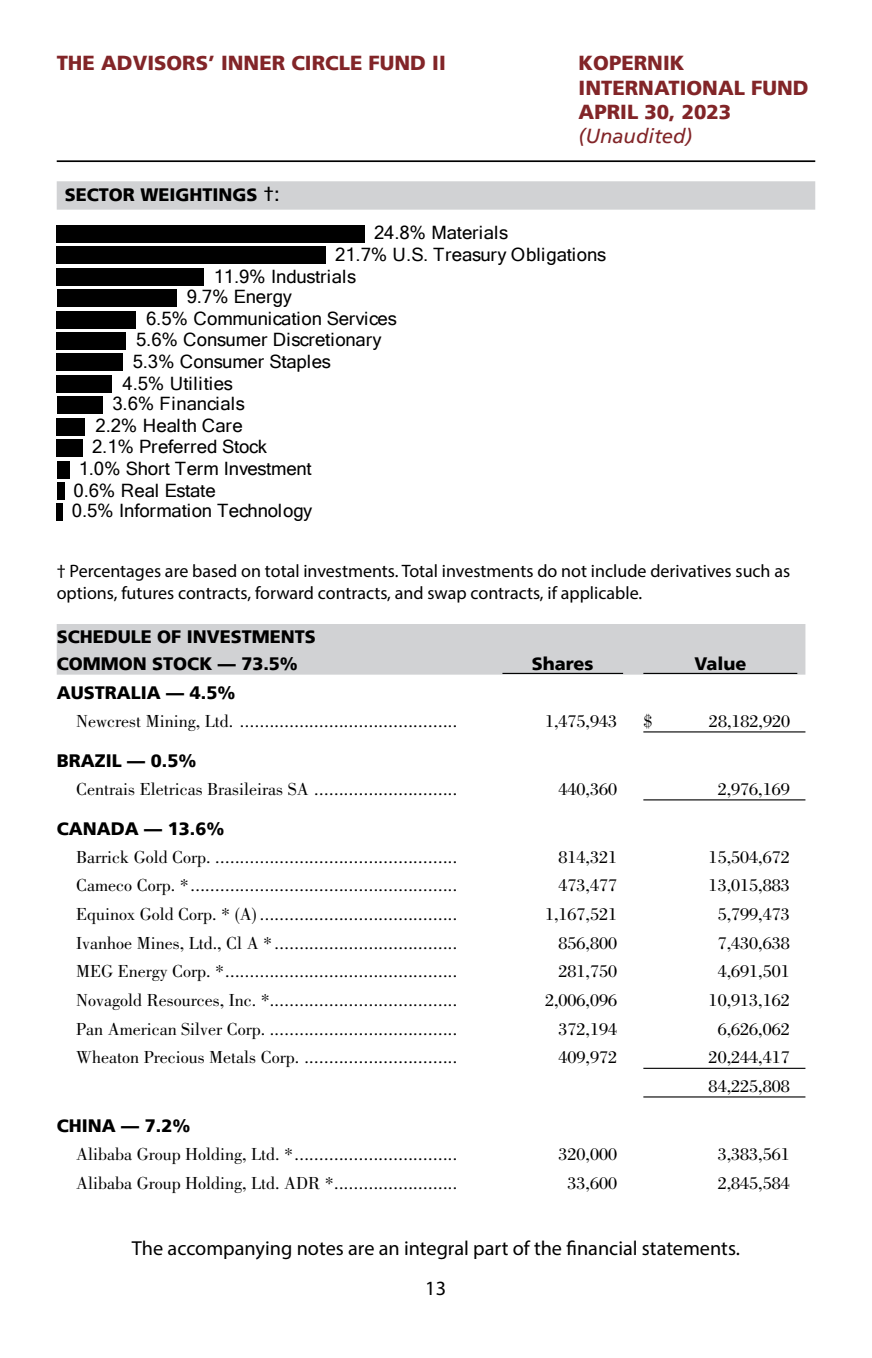
<style>
.page{position:relative;width:872px;height:1358px;background:#fff}
.page>*{position:absolute;margin:0;border:0;box-sizing:border-box;transform-origin:0 0}
.t1{font:900 20.25px/24.3px "Frutiger LT";color:#822528}
.t2{font:20.25px/40.5px "Myriad Pro";color:#000;text-align:center}
.t3{font:italic 20.25px "Frutiger LT";color:#822528}
.Pict{font:18.45px "Microsoft Sans Serif";letter-spacing:-.01em;color:#000}
.Pict-2{font:18.45px "Microsoft Sans Serif";letter-spacing:.025em;color:#000}
.ID0EV5AE{font:18px "Bodoni LT Pro";color:#000}
.ID0EVJAC{font:18px "Bodoni LT Pro";color:#000}
.BodyTextItalic{font:18px/21.6px "Myriad Pro";color:#000}
.ID0EVTAE{font:18px "Bodoni LT Pro";color:#000}
.ID0E4LAC{font:18px "Bodoni LT Pro";color:#000}
.ID0ERAAC{font:900 18px "Frutiger LT";color:#000}
.ID0EJH{font:900 18px "Frutiger LT";color:#000}
.SectionNameHeader{font:900 18px "Frutiger LT";color:#000}
.ID0EKDAC{font:900 18px "Frutiger LT";color:#000}
.ID0ECAAE{font:18px "Bodoni LT Pro";color:#000}
.s1{font-weight:400;font-size:20.25px}
</style>
<div class="page">
<hr style="left:57px;top:160px;width:758px;height:2px;background:#000">
<div style="left:57px;top:181px;width:758px;height:29px;background:#d1d2d4"></div>
<div style="left:57px;top:504px;width:6px;height:17px;background:#000"></div>
<div style="left:57px;top:482px;width:7px;height:17px;background:#000"></div>
<div style="left:57px;top:461px;width:12px;height:17px;background:#000"></div>
<div style="left:57px;top:440px;width:26px;height:17px;background:#000"></div>
<div style="left:57px;top:418px;width:28px;height:17px;background:#000"></div>
<div style="left:57px;top:397px;width:45px;height:17px;background:#000"></div>
<div style="left:57px;top:375px;width:55px;height:17px;background:#000"></div>
<div style="left:57px;top:354px;width:66px;height:17px;background:#000"></div>
<div style="left:57px;top:332px;width:69px;height:18px;background:#000"></div>
<div style="left:57px;top:311px;width:79px;height:17px;background:#000"></div>
<div style="left:57px;top:289px;width:119px;height:18px;background:#000"></div>
<div style="left:57px;top:268px;width:147px;height:17px;background:#000"></div>
<div style="left:57px;top:247px;width:269px;height:17px;background:#000"></div>
<div style="left:57px;top:225px;width:308px;height:17px;background:#000"></div>
<div style="left:57px;top:624px;width:748px;height:50px;background:#d1d2d4"></div>
<hr style="left:643px;top:731px;width:162px;height:1px;background:#000">
<hr style="left:643px;top:799px;width:162px;height:1px;background:#000">
<hr style="left:643px;top:1067px;width:162px;height:2px;background:#000">
<hr style="left:643px;top:1096px;width:162px;height:1px;background:#000">
<hr style="left:502px;top:673px;width:121px;height:1px;background:#000">
<hr style="left:643px;top:673px;width:154px;height:1px;background:#000">
<p class="t1" style="left:57px;top:51px;width:390px">THE ADVISORS’ INNER CIRCLE FUND II</p>
<p class="t1" style="left:578px;top:51px;width:231px">KOPERNIK<br>INTERNATIONAL FUND<br>APRIL 30, 2023</p>
<p class="t3" style="left:578px;top:125px;width:115px">(Unaudited)</p>
<p class="SectionNameHeader" style="left:65px;top:184px;width:216px">SECTOR WEIGHTINGS <span class="s1">†:</span></p>
<p class="Pict" style="left:374px;top:221px;width:136px">24.8% Materials</p>
<p class="Pict" style="left:335px;top:242px;width:272px">21.7% U.S. Treasury Obligations</p>
<p class="Pict" style="left:214px;top:264px;width:144px">11.9% Industrials</p>
<p class="Pict" style="left:187px;top:284px;width:107px">9.7% Energy</p>
<p class="Pict" style="left:146px;top:306px;width:252px">6.5% Communication Services</p>
<p class="Pict" style="left:136px;top:328px;width:247px">5.6% Consumer Discretionary</p>
<p class="Pict" style="left:133px;top:350px;width:200px">5.3% Consumer Staples</p>
<p class="Pict-2" style="left:123px;top:371px;width:112px">4.5% Utilities</p>
<p class="Pict" style="left:112px;top:391px;width:134px">3.6% Financials</p>
<p class="Pict" style="left:96px;top:413px;width:149px">2.2% Health Care</p>
<p class="Pict" style="left:92px;top:435px;width:176px">2.1% Preferred Stock</p>
<p class="Pict" style="left:79px;top:457px;width:234px">1.0% Short Term Investment</p>
<p class="Pict" style="left:74px;top:478px;width:144px">0.6% Real Estate</p>
<p class="Pict" style="left:72px;top:498px;width:242px">0.5% Information Technology</p>
<p class="BodyTextItalic" style="left:57px;top:560px;width:735px">† Percentages are based on total investments. Total investments do not include derivatives such as options, futures contracts, forward contracts, and swap contracts, if applicable.</p>
<p class="ID0EJH" style="left:57px;top:625px;width:261px">SCHEDULE OF INVESTMENTS</p>
<p class="ID0ERAAC" style="left:57px;top:653px;width:243px">COMMON STOCK — 73.5%</p>
<p class="ID0EKDAC" style="left:532px;top:653px;width:63px">Shares</p>
<p class="ID0EKDAC" style="left:694px;top:653px;width:54px">Value</p>
<p class="ID0ERAAC" style="left:57px;top:681px;width:180px">AUSTRALIA — 4.5%</p>
<p class="ID0EVJAC" style="left:76px;top:711px;width:168px">Newcrest Mining, Ltd. .............................................</p>
<p class="ID0E4LAC" style="left:545px;top:711px;width:73px">1,475,943</p>
<p class="ID0ECAAE" style="left:643px;top:711px;width:10px">$</p>
<p class="ID0ECAAE" style="left:709px;top:711px;width:82px">28,182,920</p>
<p class="ID0ERAAC" style="left:57px;top:749px;width:141px">BRAZIL — 0.5%</p>
<p class="ID0EVJAC" style="left:76px;top:778px;width:243px">Centrais Eletricas Brasileiras SA ..............................</p>
<p class="ID0E4LAC" style="left:558px;top:778px;width:60px">440,360</p>
<p class="ID0EVTAE" style="left:717px;top:778px;width:73px">2,976,169</p>
<p class="ID0ERAAC" style="left:57px;top:817px;width:169px">CANADA — 13.6%</p>
<p class="ID0EV5AE" style="left:76px;top:846px;width:145px">Barrick Gold Corp. .................................................</p>
<p class="ID0E4LAC" style="left:558px;top:846px;width:60px">814,321</p>
<p class="ID0EVTAE" style="left:708px;top:846px;width:82px">15,504,672</p>
<p class="ID0EV5AE" style="left:76px;top:875px;width:119px">Cameco Corp. *.......................................................</p>
<p class="ID0E4LAC" style="left:558px;top:875px;width:60px">473,477</p>
<p class="ID0EVTAE" style="left:708px;top:875px;width:82px">13,015,883</p>
<p class="ID0EV5AE" style="left:76px;top:904px;width:187px">Equinox Gold Corp. * (A).........................................</p>
<p class="ID0E4LAC" style="left:545px;top:904px;width:73px">1,167,521</p>
<p class="ID0EVTAE" style="left:717px;top:904px;width:73px">5,799,473</p>
<p class="ID0EV5AE" style="left:76px;top:932px;width:202px">Ivanhoe Mines, Ltd., Cl A *......................................</p>
<p class="ID0E4LAC" style="left:558px;top:932px;width:60px">856,800</p>
<p class="ID0EVTAE" style="left:717px;top:932px;width:73px">7,430,638</p>
<p class="ID0EV5AE" style="left:76px;top:961px;width:154px">MEG Energy Corp. *................................................</p>
<p class="ID0E4LAC" style="left:558px;top:961px;width:60px">281,750</p>
<p class="ID0EVTAE" style="left:717px;top:961px;width:73px">4,691,501</p>
<p class="ID0EV5AE" style="left:76px;top:990px;width:200px">Novagold Resources, Inc. *......................................</p>
<p class="ID0E4LAC" style="left:545px;top:990px;width:73px">2,006,096</p>
<p class="ID0EVTAE" style="left:708px;top:990px;width:82px">10,913,162</p>
<p class="ID0EV5AE" style="left:76px;top:1018px;width:200px">Pan American Silver Corp. ......................................</p>
<p class="ID0E4LAC" style="left:558px;top:1018px;width:60px">372,194</p>
<p class="ID0EVTAE" style="left:717px;top:1018px;width:73px">6,626,062</p>
<p class="ID0EVJAC" style="left:76px;top:1047px;width:234px">Wheaton Precious Metals Corp. ................................</p>
<p class="ID0E4LAC" style="left:558px;top:1047px;width:60px">409,972</p>
<p class="ID0EVTAE" style="left:708px;top:1047px;width:82px">20,244,417</p>
<p class="ID0EVTAE" style="left:708px;top:1075px;width:82px">84,225,808</p>
<p class="ID0ERAAC" style="left:57px;top:1114px;width:135px">CHINA — 7.2%</p>
<p class="ID0EV5AE" style="left:76px;top:1143px;width:223px">Alibaba Group Holding, Ltd. *..................................</p>
<p class="ID0E4LAC" style="left:558px;top:1143px;width:60px">320,000</p>
<p class="ID0EVTAE" style="left:717px;top:1143px;width:73px">3,383,561</p>
<p class="ID0EV5AE" style="left:76px;top:1172px;width:264px">Alibaba Group Holding, Ltd. ADR *..........................</p>
<p class="ID0E4LAC" style="left:567px;top:1172px;width:51px">33,600</p>
<p class="ID0EVTAE" style="left:717px;top:1172px;width:73px">2,845,584</p>
<p class="t2" style="left:132px;top:1227px;width:609px">The accompanying notes are an integral part of the financial statements.<br>13</p>
</div>
